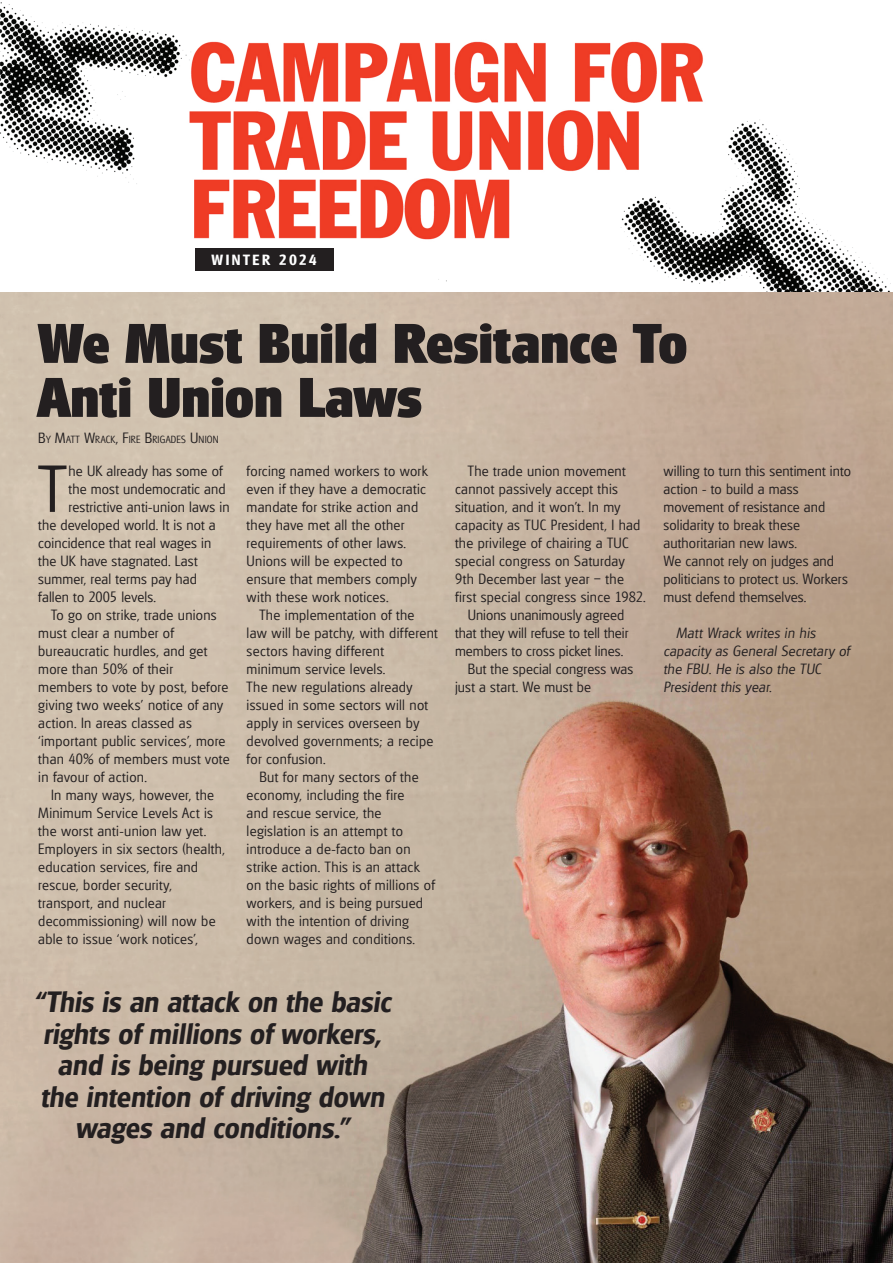
<style>
.page{position:relative;width:893px;height:1263px;background:#fff}
.page>*{position:absolute;margin:0;border:0;box-sizing:border-box;transform-origin:0 0}
.t1{font:300 64.35px "Glasgow";color:#231f20}
.t2{font:800 54px/54px "Glasgow";letter-spacing:.005em;color:#231f20}
.t3{font:italic 700 28.5px/31.5px "Glasgow";letter-spacing:.005em;color:#231f20;text-align:center}
.t4{font:300 14.4px/18px "Glasgow";letter-spacing:.02em;color:#231f20}
.t5{font:italic 300 14.4px/18px "Glasgow";letter-spacing:.02em;color:#231f20}
.t6{font:300 14.4px "Glasgow";color:#231f20}
.t7{font:700 14.4px "Glasgow";letter-spacing:.17em;color:#fff}
.t8{font:300 10.05px "Glasgow";letter-spacing:.015em;color:#231f20}
.s1{font-size:14.4px}
</style>
<div class="page">
<img style="left:0;top:291px;width:893px;height:972px">
<svg style="left:0;top:2px;width:891px;height:289px"></svg>
<div style="left:195px;top:248px;width:139px;height:22px;background:#231f20"></div>
<p class="t7" style="left:212px;top:251px;width:107px">WINTER 2024</p>
<h2 class="t2" style="left:38px;top:315px;width:651px">We Must Build Resitance To<br>Anti Union Laws</h2>
<p class="t8" style="left:38px;top:434px;width:182px"><span class="s1">B</span>Y <span class="s1">M</span>ATT <span class="s1">W</span>RACK<span class="s1">, F</span>IRE <span class="s1">B</span>RIGADES <span class="s1">U</span>NION</p>
<h1 class="t1" style="left:39px;top:450px;width:29px">T</h1>
<p class="t4" style="left:69px;top:462px;width:155px">he UK already has some of</p>
<p class="t4" style="left:69px;top:480px;width:159px">the most undemocratic and</p>
<p class="t4" style="left:69px;top:498px;width:162px">restrictive anti-union laws in</p>
<p class="t4" style="left:38px;top:516px;width:179px">the developed world. It is not a</p>
<p class="t4" style="left:38px;top:534px;width:175px">coincidence that real wages in</p>
<p class="t4" style="left:38px;top:552px;width:161px">the UK have stagnated. Last</p>
<p class="t4" style="left:38px;top:570px;width:160px">summer, real terms pay had</p>
<p class="t4" style="left:38px;top:588px;width:119px">fallen to 2005 levels.</p>
<p class="t4" style="left:51px;top:606px;width:167px">To go on strike, trade unions</p>
<p class="t4" style="left:38px;top:624px;width:137px">must clear a number of</p>
<p class="t4" style="left:38px;top:642px;width:171px">bureaucratic hurdles, and get</p>
<p class="t4" style="left:38px;top:660px;width:136px">more than 50% of their</p>
<p class="t4" style="left:38px;top:678px;width:192px">members to vote by post, before</p>
<p class="t4" style="left:38px;top:696px;width:186px">giving two weeks’ notice of any</p>
<p class="t4" style="left:38px;top:714px;width:155px">action. In areas classed as</p>
<p class="t4" style="left:38px;top:732px;width:189px">‘important public services’, more</p>
<p class="t4" style="left:38px;top:750px;width:193px">than 40% of members must vote</p>
<p class="t4" style="left:38px;top:768px;width:110px">in favour of action.</p>
<p class="t4" style="left:51px;top:786px;width:165px">In many ways, however, the</p>
<p class="t4" style="left:38px;top:804px;width:176px">Minimum Service Levels Act is</p>
<p class="t4" style="left:38px;top:822px;width:170px">the worst anti-union law yet.</p>
<p class="t4" style="left:38px;top:840px;width:188px">Employers in six sectors (health,</p>
<p class="t4" style="left:38px;top:858px;width:161px">education services, fire and</p>
<p class="t4" style="left:38px;top:876px;width:135px">rescue, border security,</p>
<p class="t4" style="left:38px;top:894px;width:129px">transport, and nuclear</p>
<p class="t4" style="left:38px;top:912px;width:179px">decommissioning) will now be</p>
<p class="t4" style="left:38px;top:930px;width:161px">able to issue ‘work notices’,</p>
<p class="t4" style="left:247px;top:462px;width:183px">forcing named workers to work even if they have a democratic mandate for strike action and they have met all the other requirements of other laws.<br>Unions will be expected to ensure that members comply with these work notices.</p>
<p class="t4" style="left:247px;top:606px;width:193px;text-indent:13px">The implementation of the law will be patchy, with different sectors having different minimum service levels.<br>The new regulations already issued in some sectors will not apply in services overseen by devolved governments; a recipe for confusion.</p>
<p class="t4" style="left:247px;top:768px;width:190px;text-indent:13px">But for many sectors of the economy, including the fire<br>and rescue service, the legislation is an attempt to introduce a de-facto ban on strike action. This is an attack on the basic rights of millions of workers, and is being pursued with the intention of driving down wages and conditions.</p>
<p class="t4" style="left:468px;top:462px;width:159px">The trade union movement</p>
<p class="t4" style="left:455px;top:480px;width:164px">cannot passively accept this</p>
<p class="t4" style="left:455px;top:498px;width:167px">situation, and it won’t. In my</p>
<p class="t4" style="left:455px;top:516px;width:187px">capacity as TUC President, I had</p>
<p class="t4" style="left:455px;top:534px;width:175px">the privilege of chairing a TUC</p>
<p class="t4" style="left:455px;top:552px;width:171px">special congress on Saturday</p>
<p class="t4" style="left:455px;top:570px;width:170px">9th December last year – the</p>
<p class="t4" style="left:455px;top:588px;width:192px">first special congress since 1982.</p>
<p class="t6" style="left:468px;top:606px;width:158px">Unions unanimously agreed</p>
<p class="t6" style="left:455px;top:624px;width:175px">that they will refuse to tell their</p>
<p class="t6" style="left:455px;top:642px;width:170px">members to cross picket lines.</p>
<p class="t4" style="left:468px;top:660px;width:167px">But the special congress was</p>
<p class="t4" style="left:455px;top:678px;width:138px">just a start. We must be</p>
<h3 class="t3" style="left:34px;top:986px;width:359px">“This is an attack on the basic rights of millions of workers, and is being pursued with<br>the intention of driving down wages and conditions.”</h3>
<p class="t4" style="left:663px;top:462px;width:189px">willing to turn this sentiment into action - to build a mass movement of resistance and solidarity to break these authoritarian new laws.<br>We cannot rely on judges and politicians to protect us. Workers must defend themselves.</p>
<p class="t5" style="left:663px;top:624px;width:188px;text-indent:13px">Matt Wrack writes in his capacity as General Secretary of the FBU. He is also the TUC<br>President this year.</p>
</div>
